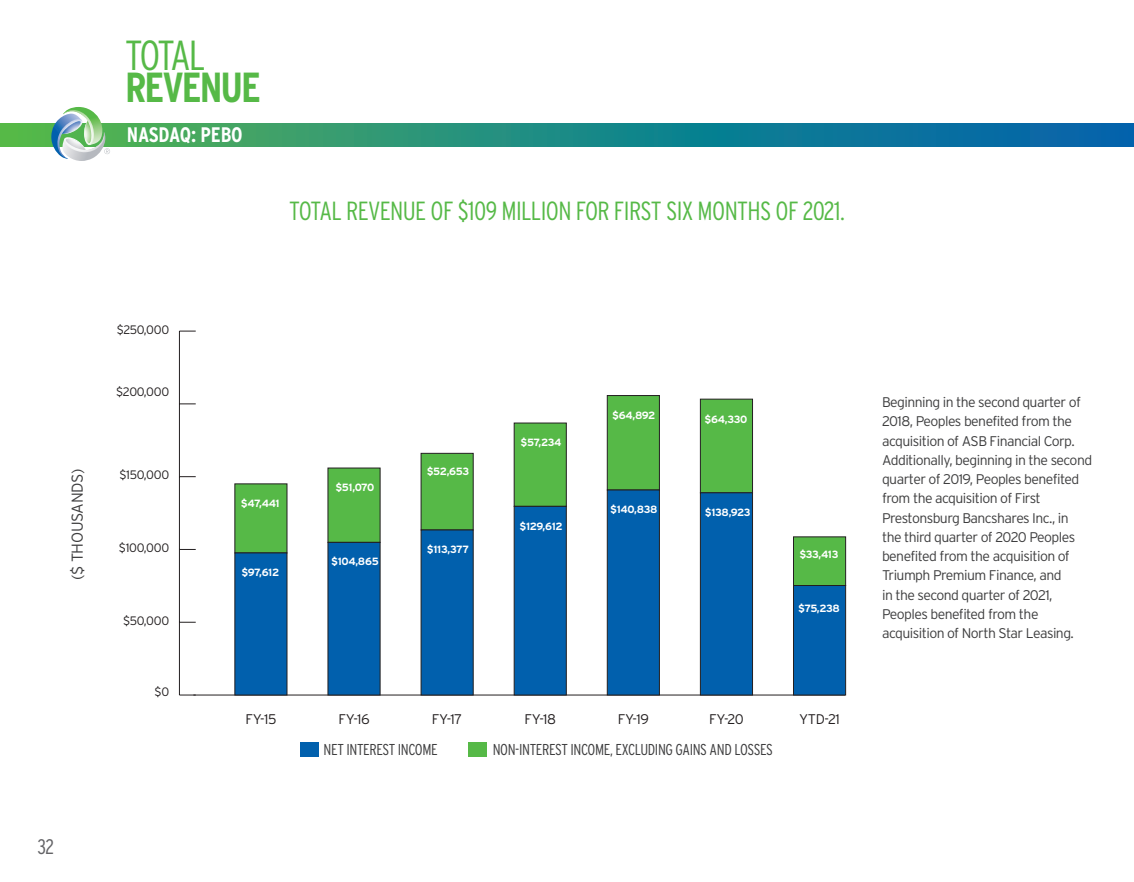
<style>
.page{position:relative;width:1134px;height:882px;background:#fff}
.page>*{position:absolute;margin:0;border:0;box-sizing:border-box;transform-origin:0 0}
.t1{font:700 42px/31.5px "Interstate Condensed";letter-spacing:-.05em;color:#56b947}
.t2{font:300 26.25px "Interstate Condensed";letter-spacing:-.025em;color:#56b947}
.t3{font:700 21px "Interstate Condensed";letter-spacing:-.01em;color:#fff}
.t4{font:300 21px "Interstate Condensed";color:#636366}
.t5{font:300 15.75px "Interstate Condensed";letter-spacing:-.025em;color:#3e3e3f}
.t6{font:300 15.75px "Interstate";letter-spacing:-.025em;color:#3e3e3f}
.t7{font:300 14px/19.2px "Interstate";letter-spacing:-.04em;color:#3e3e3f}
.t8{font:300 14px "Interstate";letter-spacing:-.025em;color:#231f20}
.t9{font:300 12.25px "Interstate";letter-spacing:-.025em;color:#231f20}
.t10{font:700 10.5px "Interstate";letter-spacing:-.04em;color:#fff}
.s1{font-weight:300}
</style>
<div class="page">
<svg style="left:0;top:124px;width:1134px;height:22px;background:#208983"></svg>
<svg style="left:51px;top:107px;width:59px;height:54px"></svg>
<hr style="left:193px;top:695px;width:652px;height:1px;background:#231f20">
<hr style="left:179px;top:331px;width:1px;height:364px;background:#231f20">
<svg style="left:179px;top:695px;width:17px;height:1px"></svg>
<svg style="left:180px;top:622px;width:16px;height:1px"></svg>
<svg style="left:180px;top:549px;width:16px;height:1px"></svg>
<svg style="left:180px;top:476px;width:16px;height:1px"></svg>
<svg style="left:180px;top:403px;width:16px;height:1px"></svg>
<svg style="left:180px;top:331px;width:16px;height:1px"></svg>
<div style="left:234px;top:483px;width:53px;height:70px;background:#56b947"></div>
<div style="left:328px;top:468px;width:53px;height:75px;background:#56b947"></div>
<div style="left:421px;top:453px;width:53px;height:77px;background:#56b947;border:1px solid #231f20"></div>
<div style="left:514px;top:423px;width:53px;height:84px;background:#56b947;border:1px solid #231f20"></div>
<div style="left:607px;top:395px;width:53px;height:95px;background:#56b947;border:1px solid #231f20"></div>
<div style="left:700px;top:399px;width:53px;height:94px;background:#56b947;border:1px solid #231f20"></div>
<div style="left:793px;top:536px;width:53px;height:50px;background:#56b947;border:1px solid #231f20"></div>
<div style="left:234px;top:553px;width:53px;height:142px;background:#0160ad"></div>
<div style="left:328px;top:542px;width:53px;height:153px;background:#0160ad"></div>
<div style="left:421px;top:530px;width:53px;height:165px;background:#0160ad;border:1px solid #231f20"></div>
<div style="left:514px;top:506px;width:53px;height:189px;background:#0160ad;border:1px solid #231f20"></div>
<div style="left:607px;top:490px;width:53px;height:205px;background:#0160ad;border:1px solid #231f20"></div>
<div style="left:700px;top:492px;width:53px;height:203px;background:#0160ad;border:1px solid #231f20"></div>
<div style="left:793px;top:585px;width:53px;height:110px;background:#0160ad;border:1px solid #231f20"></div>
<div style="left:300px;top:743px;width:19px;height:14px;background:#0160ad"></div>
<div style="left:468px;top:743px;width:19px;height:14px;background:#56b947"></div>
<p class="t1" style="left:125px;top:39px;width:137px"><span class="s1">TOTAL<br></span>REVENUE</p>
<p class="t3" style="left:127px;top:123px;width:117px">NASDAQ: PEBO</p>
<p class="t2" style="left:289px;top:196px;width:557px">TOTAL REVENUE OF $109 MILLION FOR FIRST SIX MONTHS OF 2021.</p>
<p class="t6" style="left:68px;top:580px;width:113px;rotate:-90deg">($ THOUSANDS)</p>
<p class="t9" style="left:117px;top:323px;width:54px">$250,000</p>
<p class="t9" style="left:116px;top:385px;width:55px">$200,000</p>
<p class="t9" style="left:119px;top:468px;width:51px">$150,000</p>
<p class="t9" style="left:119px;top:541px;width:52px">$100,000</p>
<p class="t9" style="left:123px;top:614px;width:48px">$50,000</p>
<p class="t9" style="left:155px;top:685px;width:16px">$0</p>
<p class="t4" style="left:38px;top:835px;width:18px">32</p>
<p class="t10" style="left:241px;top:497px;width:40px">$47,441</p>
<p class="t10" style="left:241px;top:566px;width:39px">$97,612</p>
<p class="t10" style="left:335px;top:481px;width:40px">$51,070</p>
<p class="t10" style="left:331px;top:555px;width:49px">$104,865</p>
<p class="t10" style="left:427px;top:466px;width:44px">$52,653</p>
<p class="t10" style="left:427px;top:543px;width:44px">$113,377</p>
<p class="t10" style="left:521px;top:436px;width:43px">$57,234</p>
<p class="t10" style="left:519px;top:520px;width:45px">$129,612</p>
<p class="t10" style="left:612px;top:410px;width:45px">$64,892</p>
<p class="t10" style="left:610px;top:503px;width:49px">$140,838</p>
<p class="t10" style="left:705px;top:413px;width:44px">$64,330</p>
<p class="t10" style="left:705px;top:506px;width:47px">$138,923</p>
<p class="t10" style="left:799px;top:549px;width:41px">$33,413</p>
<p class="t10" style="left:798px;top:602px;width:43px">$75,238</p>
<p class="t8" style="left:245px;top:711px;width:33px">FY-15</p>
<p class="t8" style="left:338px;top:711px;width:33px">FY-16</p>
<p class="t8" style="left:432px;top:711px;width:32px">FY-17</p>
<p class="t8" style="left:525px;top:711px;width:33px">FY-18</p>
<p class="t8" style="left:618px;top:711px;width:33px">FY-19</p>
<p class="t8" style="left:709px;top:711px;width:36px">FY-20</p>
<p class="t8" style="left:799px;top:711px;width:42px">YTD-21</p>
<p class="t5" style="left:324px;top:741px;width:116px">NET INTEREST INCOME</p>
<p class="t5" style="left:493px;top:741px;width:282px">NON-INTEREST INCOME, EXCLUDING GAINS AND LOSSES</p>
<p class="t7" style="left:882px;top:392px;width:212px">Beginning in the second quarter of 2018, Peoples benefited from the acquisition of ASB Financial Corp.<br>Additionally, beginning in the second quarter of 2019, Peoples benefited from the acquisition of First Prestonsburg Bancshares Inc., in<br>the third quarter of 2020 Peoples benefited from the acquisition of Triumph Premium Finance, and<br>in the second quarter of 2021, Peoples benefited from the acquisition of North Star Leasing.</p>
</div>
